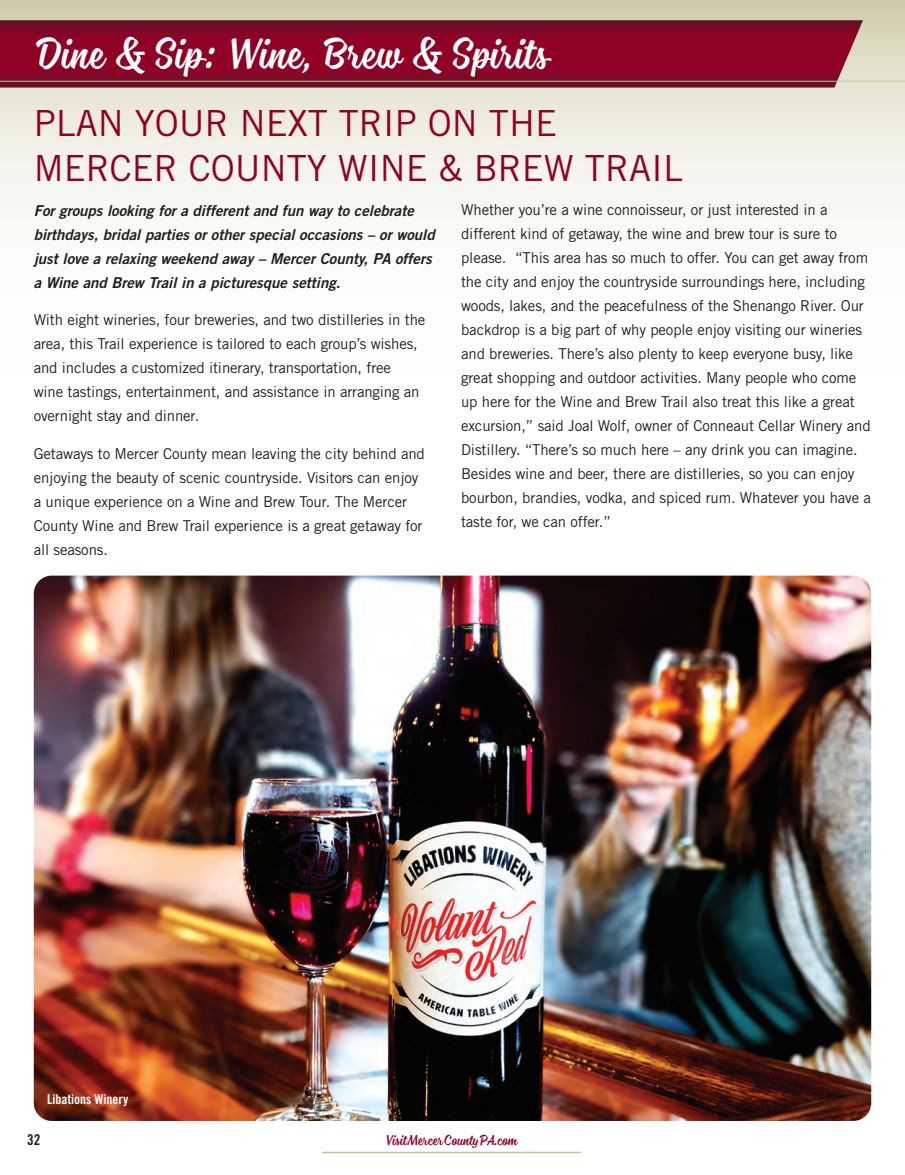
<style>
.page{position:relative;width:905px;height:1175px;background:#fff}
.page>*{position:absolute;margin:0;border:0;box-sizing:border-box;transform-origin:0 0}
.t1{font:45px "Blonde Script";color:#fff}
.t2{font:36px/45px "Trade Gothic";color:#900126}
.t3{font:15px/24px "Trade Gothic";letter-spacing:-.01em;color:#231f20}
.t4{font:italic 15px/24px "Trade Gothic Bold Two";color:#231f20}
.t5{font:15px "Blonde Script";color:#900126}
.t6{font:15px "Trade Gothic Bold Cond Twenty";color:#231f20}
.t7{font:13.5px "Trade Gothic Bold Cond Twenty";color:#fff}
</style>
<div class="page">
<hr style="left:322px;top:1151px;width:259px;height:2px;background:#c6c39b">
<svg style="left:0;top:0;width:904px;height:219px"></svg>
<svg style="left:0;top:20px;width:862px;height:68px;background:#860b2a"></svg>
<hr style="left:0;top:81px;width:904px;height:1px;background:#c6c39b">
<img style="left:34px;top:575px;width:837px;height:545px">
<h1 class="t1" style="left:34px;top:27px;width:517px">Dine &amp; Sip: Wine, Brew &amp; Spirits</h1>
<h2 class="t2" style="left:34px;top:100px;width:650px">PLAN YOUR NEXT TRIP ON THE<br>MERCER COUNTY WINE &amp; BREW TRAIL</h2>
<p class="t4" style="left:34px;top:198px;width:402px">For groups looking for a different and fun way to celebrate birthdays, bridal parties or other special occasions – or would just love a relaxing weekend away – Mercer County, PA offers a Wine and Brew Trail in a picturesque setting.</p>
<p class="t3" style="left:34px;top:307px;width:393px">With eight wineries, four breweries, and two distilleries in the area, this Trail experience is tailored to each group’s wishes, and includes a customized itinerary, transportation, free<br>wine tastings, entertainment, and assistance in arranging an overnight stay and dinner.</p>
<p class="t3" style="left:34px;top:441px;width:392px">Getaways to Mercer County mean leaving the city behind and enjoying the beauty of scenic countryside. Visitors can enjoy a unique experience on a Wine and Brew Tour. The Mercer County Wine and Brew Trail experience is a great getaway for all seasons.</p>
<p class="t3" style="left:461px;top:197px;width:411px">Whether you’re a wine connoisseur, or just interested in a different kind of getaway, the wine and brew tour is sure to please. “This area has so much to offer. You can get away from the city and enjoy the countryside surroundings here, including woods, lakes, and the peacefulness of the Shenango River. Our backdrop is a big part of why people enjoy visiting our wineries and breweries. There’s also plenty to keep everyone busy, like great shopping and outdoor activities. Many people who come up here for the Wine and Brew Trail also treat this like a great excursion,” said Joal Wolf, owner of Conneaut Cellar Winery and Distillery. “There’s so much here – any drink you can imagine.<br>Besides wine and beer, there are distilleries, so you can enjoy bourbon, brandies, vodka, and spiced rum. Whatever you have a taste for, we can offer.”</p>
<p class="t7" style="left:47px;top:1091px;width:82px">Libations Winery</p>
<p class="t6" style="left:27px;top:1130px;width:15px">32</p>
<p class="t5" style="left:385px;top:1131px;width:134px">VisitMercerCountyPA.com</p>
</div>
